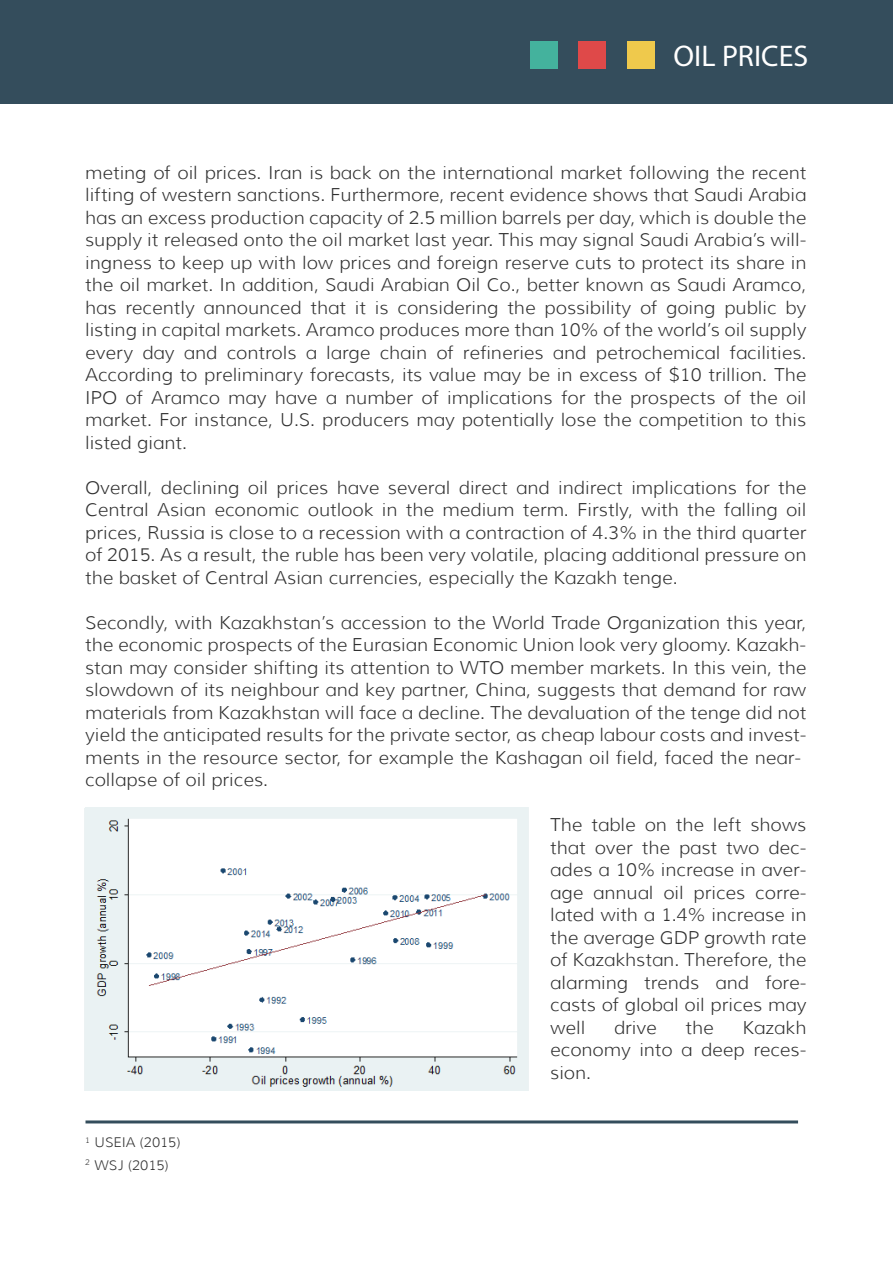
<style>
.page{position:relative;width:893px;height:1263px;background:#fff}
.page>*{position:absolute;margin:0;border:0;box-sizing:border-box;transform-origin:0 0}
.t1{font:30px "Myriad Pro";color:#fff}
.t2{font:300 18px/22.5px "Muli";color:#303030;text-align:justify}
.t3{font:300 13.5px/22.5px "Muli";color:#303030}
</style>
<div class="page">
<div style="left:0;top:0;width:893px;height:103px;background:#344d5c"></div>
<div style="left:627px;top:41px;width:27px;height:27px;background:#efc94c"></div>
<div style="left:579px;top:41px;width:27px;height:27px;background:#df4949"></div>
<div style="left:530px;top:41px;width:27px;height:27px;background:#44b29d"></div>
<img style="left:84px;top:807px;width:445px;height:283px">
<hr style="left:86px;top:1120px;width:712px;height:3px;background:#344d5c">
<h1 class="t1" style="left:674px;top:38px;width:136px">OIL PRICES</h1>
<p class="t2" style="left:85px;top:161px;width:723px">meting of oil prices. Iran is back on the international market following the recent lifting of western sanctions. Furthermore, recent evidence shows that Saudi Arabia has an excess production capacity of 2.5 million barrels per day, which is double the supply it released onto the oil market last year. This may signal Saudi Arabia’s will&shy;ingness to keep up with low prices and foreign reserve cuts to protect its share in the oil market. In addition, Saudi Arabian Oil Co., better known as Saudi Aramco, has recently announced that it is considering the possibility of going public by listing in capital markets. Aramco produces more than 10% of the world’s oil supply every day and controls a large chain of refineries and petrochemical facilities.<br>According to preliminary forecasts, its value may be in excess of $10 trillion. The IPO of Aramco may have a number of implications for the prospects of the oil market. For instance, U.S. producers may potentially lose the competition to this listed giant.</p>
<p class="t2" style="left:85px;top:476px;width:723px">Overall, declining oil prices have several direct and indirect implications for the Central Asian economic outlook in the medium term. Firstly, with the falling oil prices, Russia is close to a recession with a contraction of 4.3% in the third quarter of 2015. As a result, the ruble has been very volatile, placing additional pressure on the basket of Central Asian currencies, especially the Kazakh tenge.</p>
<p class="t2" style="left:85px;top:611px;width:723px;text-align:left">Secondly, with Kazakhstan’s accession to the World Trade Organization this year, the economic prospects of the Eurasian Economic Union look very gloomy. Kazakh&shy;stan may consider shifting its attention to WTO member markets. In this vein, the slowdown of its neighbour and key partner, China, suggests that demand for raw materials from Kazakhstan will face a decline. The devaluation of the tenge did not yield the anticipated results for the private sector, as cheap labour costs and invest&shy;ments in the resource sector, for example the Kashagan oil field, faced the near&shy;collapse of oil prices.</p>
<p class="t2" style="left:550px;top:814px;width:258px">The table on the left shows that over the past two dec&shy;ades a 10% increase in aver&shy;age annual oil prices corre&shy;lated with a 1.4% increase in the average GDP growth rate of Kazakhstan. Therefore, the alarming trends and fore&shy;casts of global oil prices may well</p>
<p class="t2" style="left:550px;top:1016px;width:258px;text-indent:192px">Kazakh economy into a deep reces&shy;sion.</p>
<p class="t2" style="left:614px;top:1016px;width:44px">drive</p>
<p class="t2" style="left:685px;top:1016px;width:30px">the</p>
<p class="t3" style="left:85px;top:1131px;width:97px"><sup>1</sup> USEIA (2015)<br><sup>2</sup> WSJ (2015)</p>
</div>
